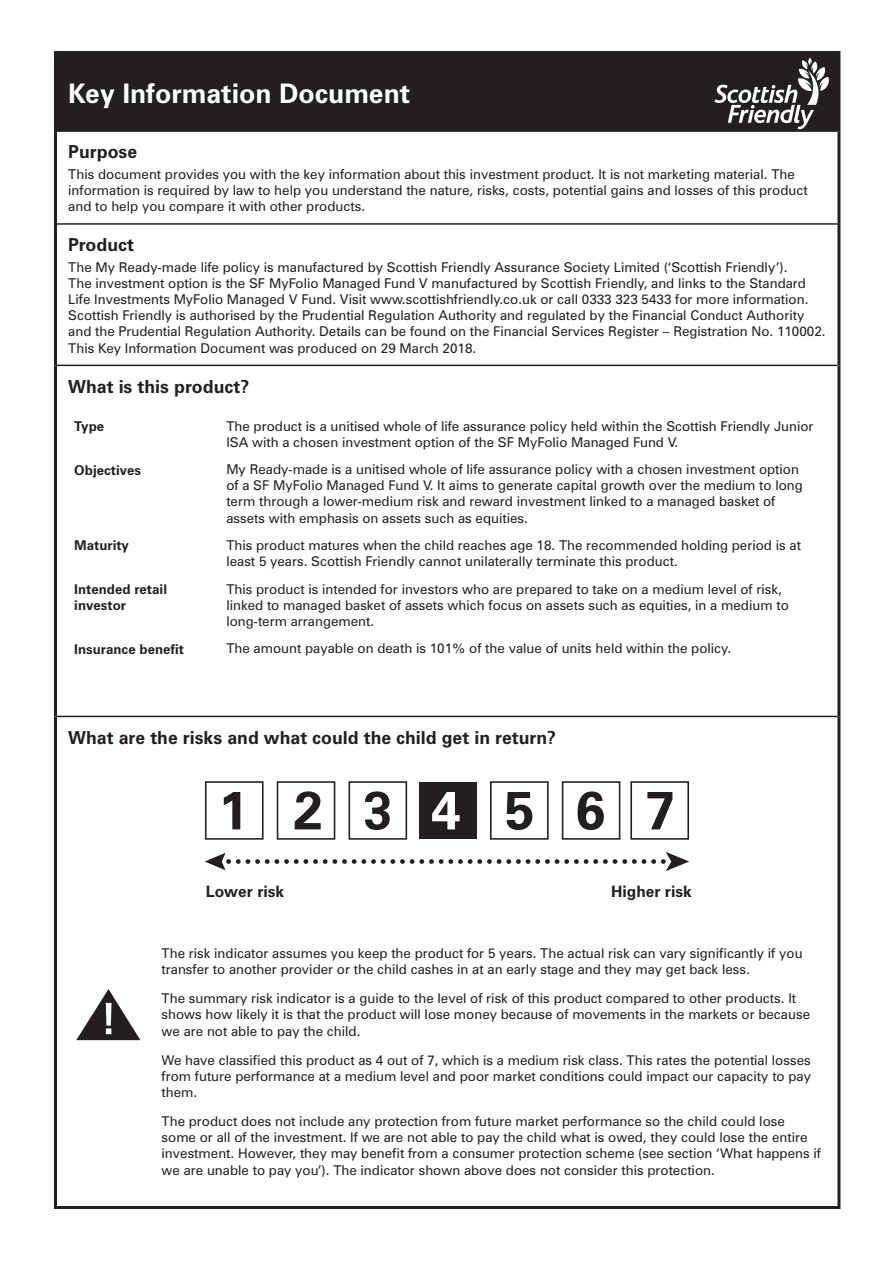
<style>
.page{position:relative;width:893px;height:1263px;background:#fff}
.page>*{position:absolute;margin:0;border:0;box-sizing:border-box;transform-origin:0 0}
.t1{font:700 53.7px "Zurich BT";color:#231f20}
.t2{font:700 27px "Zurich BT";color:#fff}
.t3{font:700 18px "Zurich BT";color:#231f20}
.t4{font:700 15.75px "Zurich BT";color:#231f20}
.t5{font:13.5px/16.2px "Zurich BT";color:#231f20}
.t6{font:700 13.5px/16.2px "Zurich BT";color:#231f20}
.s1{color:#fff}
</style>
<div class="page">
<div style="left:56px;top:53px;width:783px;height:78px;background:#231f20"></div>
<hr style="left:54px;top:51px;width:786px;height:3px;background:#231f20">
<hr style="left:54px;top:54px;width:3px;height:77px;background:#231f20">
<hr style="left:837px;top:54px;width:3px;height:77px;background:#231f20">
<hr style="left:54px;top:131px;width:3px;height:93px;background:#231f20">
<hr style="left:837px;top:131px;width:3px;height:93px;background:#231f20">
<hr style="left:54px;top:224px;width:3px;height:141px;background:#231f20">
<hr style="left:837px;top:224px;width:3px;height:141px;background:#231f20">
<hr style="left:54px;top:365px;width:3px;height:351px;background:#231f20">
<hr style="left:837px;top:365px;width:3px;height:351px;background:#231f20">
<hr style="left:54px;top:716px;width:3px;height:490px;background:#231f20">
<hr style="left:837px;top:716px;width:3px;height:490px;background:#231f20">
<hr style="left:54px;top:1206px;width:786px;height:3px;background:#231f20">
<hr style="left:57px;top:130px;width:780px;height:2px;background:#231f20">
<hr style="left:57px;top:223px;width:780px;height:2px;background:#231f20">
<hr style="left:57px;top:365px;width:780px;height:1px;background:#231f20">
<hr style="left:57px;top:716px;width:780px;height:1px;background:#231f20">
<div style="left:205px;top:781px;width:59px;height:59px;border:2px solid #231f20"></div>
<div style="left:277px;top:781px;width:58px;height:59px;border:2px solid #231f20"></div>
<div style="left:349px;top:781px;width:58px;height:59px;border:2px solid #231f20"></div>
<div style="left:419px;top:782px;width:57px;height:57px;background:#231f20"></div>
<div style="left:490px;top:781px;width:59px;height:59px;border:2px solid #231f20"></div>
<div style="left:562px;top:781px;width:58px;height:59px;border:2px solid #231f20"></div>
<div style="left:630px;top:781px;width:59px;height:59px;border:2px solid #231f20"></div>
<svg style="left:205px;top:852px;width:484px;height:19px"></svg>
<svg style="left:76px;top:989px;width:64px;height:51px"></svg>
<svg style="left:714px;top:58px;width:115px;height:71px"></svg>
<h2 class="t2" style="left:68px;top:77px;width:343px">Key Information Document</h2>
<h3 class="t3" style="left:68px;top:141px;width:71px">Purpose</h3>
<p class="t5" style="left:68px;top:166px;width:741px">This document provides you with the key information about this investment product. It is not marketing material. The information is required by law to help you understand the nature, risks, costs, potential gains and losses of this product and to help you compare it with other products.</p>
<h3 class="t3" style="left:68px;top:234px;width:67px">Product</h3>
<p class="t5" style="left:68px;top:259px;width:759px">The My Ready-made life policy is manufactured by Scottish Friendly Assurance Society Limited (‘Scottish Friendly’).<br>The investment option is the SF MyFolio Managed Fund V manufactured by Scottish Friendly, and links to the Standard Life Investments MyFolio Managed V Fund. Visit www.scottishfriendly.co.uk or call 0333 323 5433 for more information.<br>Scottish Friendly is authorised by the Prudential Regulation Authority and regulated by the Financial Conduct Authority and the Prudential Regulation Authority. Details can be found on the Financial Services Register – Registration No. 110002.<br>This Key Information Document was produced on 29 March 2018.</p>
<h3 class="t3" style="left:68px;top:375px;width:182px">What is this product?</h3>
<p class="t6" style="left:74px;top:418px;width:32px">Type</p>
<p class="t5" style="left:226px;top:417px;width:589px">The product is a unitised whole of life assurance policy held within the Scottish Friendly Junior<br>ISA with a chosen investment option of the SF MyFolio Managed Fund V.</p>
<p class="t6" style="left:74px;top:461px;width:69px">Objectives</p>
<p class="t5" style="left:226px;top:461px;width:578px">My Ready-made is a unitised whole of life assurance policy with a chosen investment option of a SF MyFolio Managed Fund V. It aims to generate capital growth over the medium to long term through a lower-medium risk and reward investment linked to a managed basket of assets with emphasis on assets such as equities.</p>
<p class="t6" style="left:74px;top:537px;width:56px">Maturity</p>
<p class="t5" style="left:226px;top:537px;width:576px">This product matures when the child reaches age 18. The recommended holding period is at least 5 years. Scottish Friendly cannot unilaterally terminate this product.</p>
<p class="t6" style="left:74px;top:581px;width:94px">Intended retail investor</p>
<p class="t5" style="left:226px;top:580px;width:564px">This product is intended for investors who are prepared to take on a medium level of risk, linked to managed basket of assets which focus on assets such as equities, in a medium to long-term arrangement.</p>
<p class="t6" style="left:74px;top:641px;width:111px">Insurance benefit</p>
<p class="t5" style="left:226px;top:640px;width:506px">The amount payable on death is 101% of the value of units held within the policy.</p>
<h3 class="t3" style="left:68px;top:726px;width:489px">What are the risks and what could the child get in return?</h3>
<h1 class="t1" style="left:218px;top:777px;width:459px">1 2 3 <span class="s1">4</span> 5 6 7</h1>
<p class="t4" style="left:206px;top:881px;width:80px">Lower risk</p>
<p class="t4" style="left:611px;top:881px;width:82px">Higher risk</p>
<p class="t5" style="left:162px;top:945px;width:642px">The risk indicator assumes you keep the product for 5 years. The actual risk can vary significantly if you transfer to another provider or the child cashes in at an early stage and they may get back less.</p>
<p class="t5" style="left:162px;top:990px;width:650px">The summary risk indicator is a guide to the level of risk of this product compared to other products. It shows how likely it is that the product will lose money because of movements in the markets or because we are not able to pay the child.</p>
<p class="t5" style="left:162px;top:1052px;width:651px;text-align:justify">We have classified this product as 4 out of 7, which is a medium risk class. This rates the potential losses from future performance at a medium level and poor market conditions could impact our capacity to pay them.</p>
<p class="t5" style="left:162px;top:1113px;width:661px">The product does not include any protection from future market performance so the child could lose some or all of the investment. If we are not able to pay the child what is owed, they could lose the entire investment. However, they may benefit from a consumer protection scheme (see section ‘What happens if we are unable to pay you’). The indicator shown above does not consider this protection.</p>
</div>
